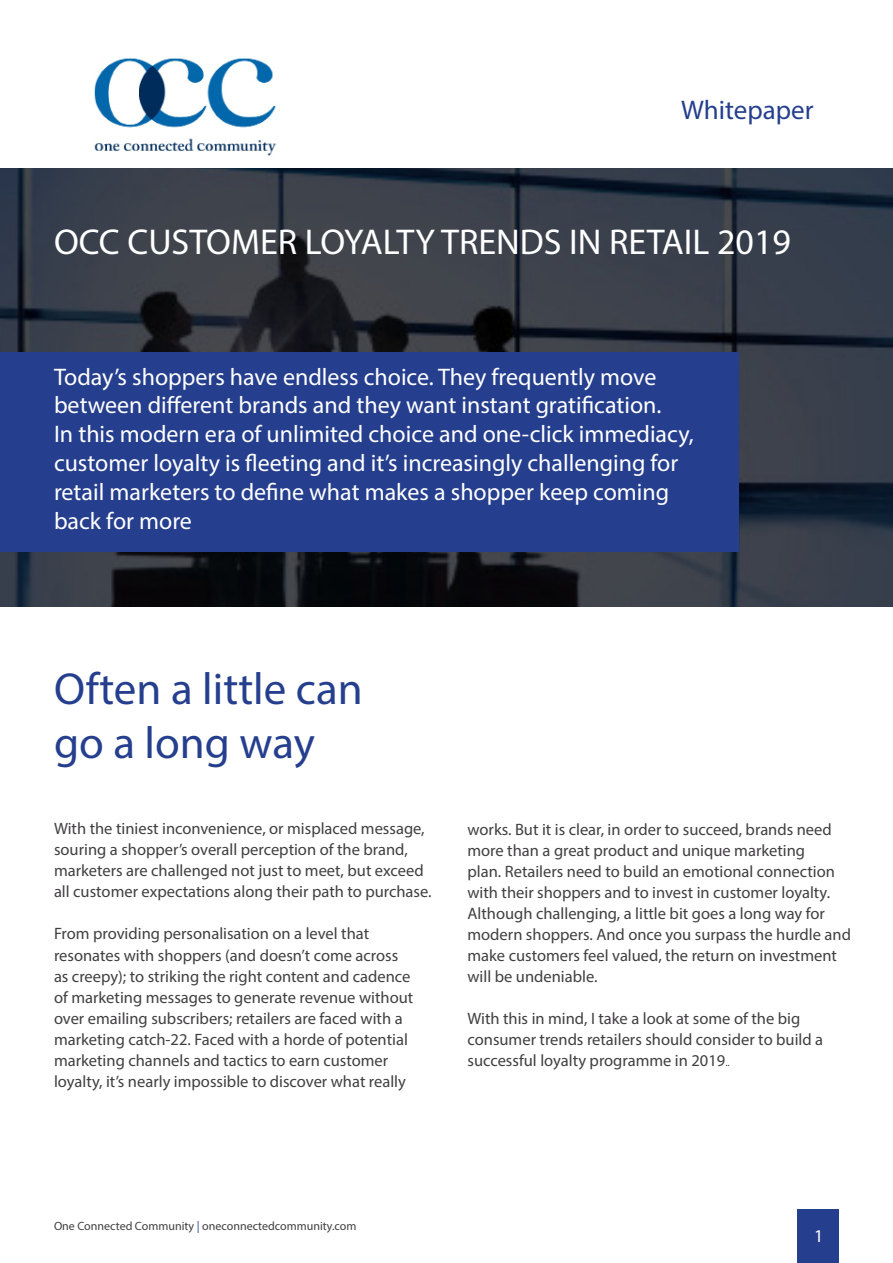
<style>
.page{position:relative;width:893px;height:1263px;background:#fff}
.page>*{position:absolute;margin:0;border:0;box-sizing:border-box;transform-origin:0 0}
.Main_Heading{font:45px/54px "Myriad Pro";color:#253f8e}
.Main_Heading-2{font:36px "Myriad Pro";color:#fff}
.t1{font:27px "Myriad Pro";color:#253f8e}
.Main_Heading-3{font:24px/28.8px "Myriad Pro";color:#fff}
.t2{font:18px "Myriad Pro";color:#fff}
.Main_Heading-4{font:16.5px/21px "Myriad Pro";color:#413f41}
.t3{font:12px "Myriad Pro";color:#413f41}
.s1{font-size:10.5px}
.s2{color:#253f8e}
</style>
<div class="page">
<img style="left:94px;top:58px;width:182px;height:98px">
<img style="left:0;top:169px;width:893px;height:437px">
<div style="left:797px;top:1209px;width:42px;height:54px;background:#253f8e"></div>
<div style="left:0;top:352px;width:738px;height:199px;background:#253f8e"></div>
<h3 class="t1" style="left:681px;top:93px;width:134px">Whitepaper</h3>
<p class="Main_Heading-2" style="left:54px;top:219px;width:738px">OCC CUSTOMER LOYALTY TRENDS IN RETAIL 2019</p>
<p class="Main_Heading-3" style="left:54px;top:362px;width:609px">Today’s shoppers have endless choice. They frequently move between different brands and they want instant gratification.</p>
<p class="Main_Heading-3" style="left:54px;top:419px;width:641px">In this modern era of unlimited choice and one-click immediacy, customer loyalty is fleeting and it’s increasingly challenging for retail marketers to define what makes a shopper keep coming back for more</p>
<p class="Main_Heading" style="left:54px;top:661px;width:310px">Often a little can go a long way</p>
<p class="Main_Heading-4" style="left:54px;top:818px;width:379px">With the tiniest inconvenience, or misplaced message, souring a shopper’s overall perception of the brand, marketers are challenged not just to meet, but exceed all customer expectations along their path to purchase.</p>
<p class="Main_Heading-4" style="left:54px;top:923px;width:361px">From providing personalisation on a level that resonates with shoppers (and doesn’t come across as creepy); to striking the right content and cadence of marketing messages to generate revenue without over emailing subscribers; retailers are faced with a marketing catch-22. Faced with a horde of potential marketing channels and tactics to earn customer loyalty, it’s nearly impossible to discover what really</p>
<p class="Main_Heading-4" style="left:467px;top:818px;width:385px">works. But it is clear, in order to succeed, brands need more than a great product and unique marketing<br>plan. Retailers need to build an emotional connection with their shoppers and to invest in customer loyalty.<br>Although challenging, a little bit goes a long way for modern shoppers. And once you surpass the hurdle and make customers feel valued, the return on investment will be undeniable.</p>
<p class="Main_Heading-4" style="left:467px;top:1007px;width:357px">With this in mind, I take a look at some of the big consumer trends retailers should consider to build a successful loyalty programme in 2019<span class="s1">..</span></p>
<p class="t3" style="left:54px;top:1218px;width:304px">One Connected Community <span class="s2">|</span> oneconnectedcommunity.com</p>
<p class="t2" style="left:814px;top:1224px;width:11px">1</p>
</div>
